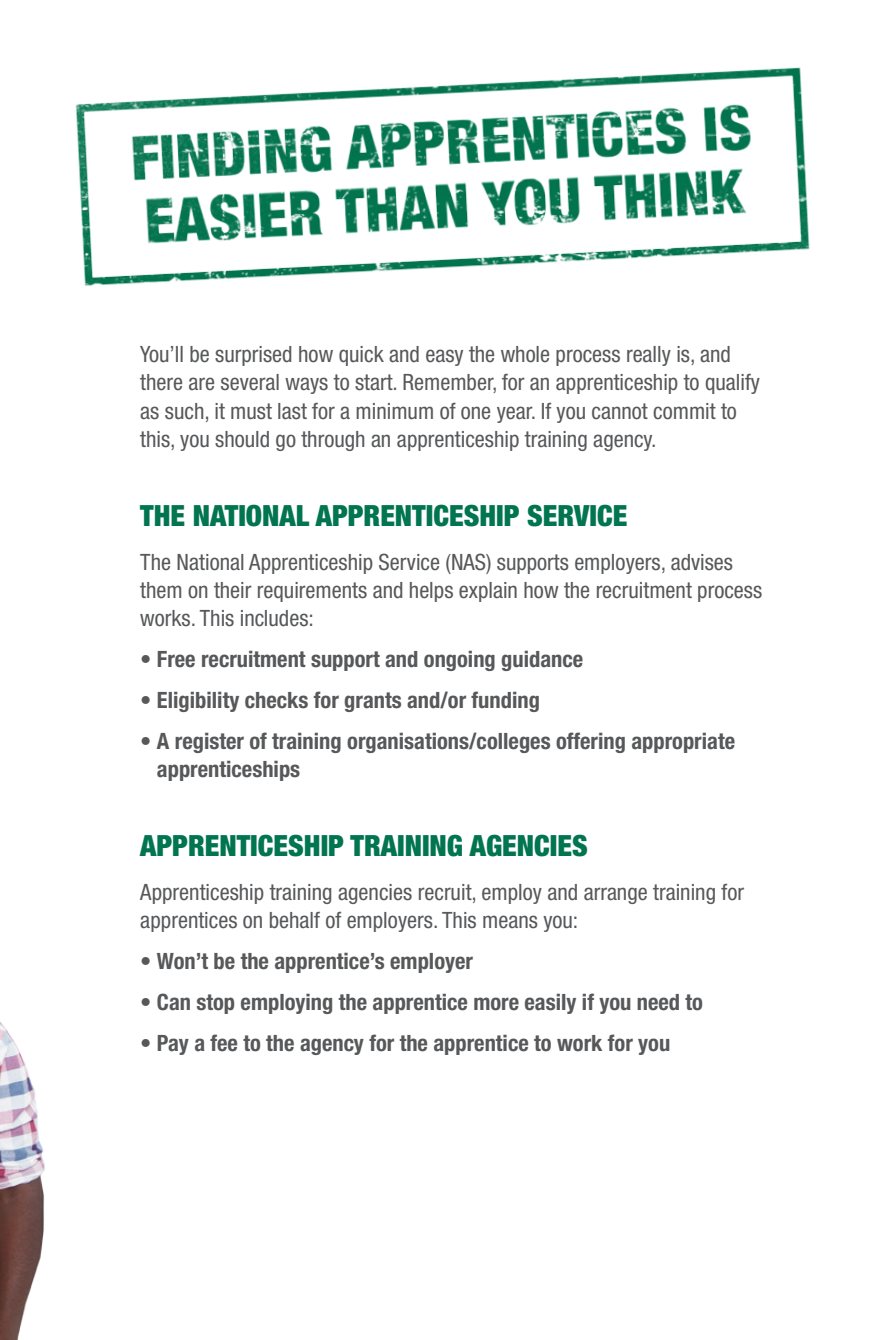
<style>
.page{position:relative;width:893px;height:1340px;background:#fff}
.page>*{position:absolute;margin:0;border:0;box-sizing:border-box;transform-origin:0 0}
.t1{font:900 condensed 29.25px "Helvetica Neue LT";color:#00754f}
.t2{font:condensed 22.5px/28.1px "Helvetica Neue LT";color:#57585a}
.t3{font:700 condensed 22.5px/28.1px "Helvetica Neue LT";color:#57585a}
</style>
<div class="page">
<img style="left:0;top:1022px;width:45px;height:317px">
<img style="left:75px;top:67px;width:735px;height:219px">
<p class="t2" style="left:140px;top:340px;width:621px">You’ll be surprised how quick and easy the whole process really is, and there are several ways to start. Remember, for an apprenticeship to qualify as such, it must last for a minimum of one year. If you cannot commit to this, you should go through an apprenticeship training agency.</p>
<h1 class="t1" style="left:140px;top:497px;width:489px">THE NATIONAL APPRENTICESHIP SERVICE</h1>
<p class="t2" style="left:140px;top:548px;width:623px">The National Apprenticeship Service (NAS) supports employers, advises them on their requirements and helps explain how the recruitment process works. This includes:</p>
<p class="t3" style="left:140px;top:644px;width:444px">• Free recruitment support and ongoing guidance</p>
<p class="t3" style="left:140px;top:685px;width:401px">• Eligibility checks for grants and/or funding</p>
<p class="t3" style="left:157px;top:726px;width:580px;text-indent:-17px">• A register of training organisations/colleges offering appropriate apprenticeships</p>
<h1 class="t1" style="left:140px;top:827px;width:449px">APPRENTICESHIP TRAINING AGENCIES</h1>
<p class="t2" style="left:140px;top:878px;width:605px">Apprenticeship training agencies recruit, employ and arrange training for apprentices on behalf of employers. This means you:</p>
<p class="t3" style="left:140px;top:947px;width:334px">• Won’t be the apprentice’s employer</p>
<p class="t3" style="left:140px;top:987px;width:564px">• Can stop employing the apprentice more easily if you need to</p>
<p class="t3" style="left:140px;top:1028px;width:531px">• Pay a fee to the agency for the apprentice to work for you</p>
</div>
